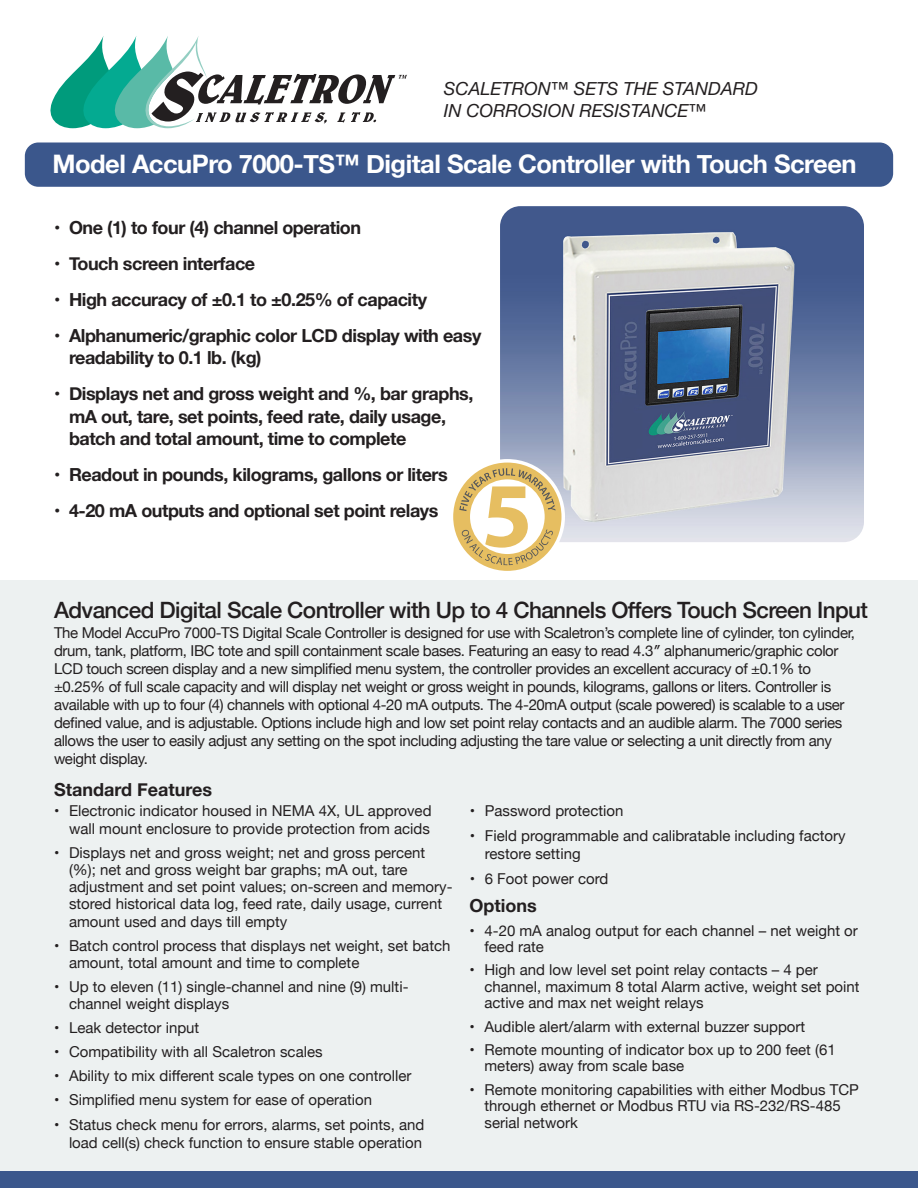
<style>
.page{position:relative;width:918px;height:1188px;background:#fff}
.page>*{position:absolute;margin:0;border:0;box-sizing:border-box;transform-origin:0 0}
.t1{font:700 25.5px "Helvetica Neue";letter-spacing:-.02em;color:#fff}
.t2{font:500 22.5px "Helvetica Neue";letter-spacing:-.025em;color:#231f20}
.t3{font:700 18px/22.5px "Helvetica Neue";letter-spacing:-.025em;color:#231f20}
.t4{font:italic 18px "Helvetica Neue";color:#231f20}
.t5{font:700 18px "Helvetica Neue";color:#231f20}
.t6{font:15px/17.2px "Helvetica Neue";color:#231f20}
.t7{font:15px/18px "Helvetica Neue";letter-spacing:-.025em;color:#231f20}
</style>
<div class="page">
<div style="left:0;top:580px;width:918px;height:608px;background:#edf1f1"></div>
<div style="left:25px;top:142px;width:868px;height:45px;background:#3b578c;border-radius:14px"></div>
<svg style="left:50px;top:36px;width:357px;height:92px"></svg>
<img style="left:500px;top:206px;width:364px;height:336px">
<div style="left:0;top:1172px;width:918px;height:16px;background:#3b578c"></div>
<div style="left:450px;top:459px;width:115px;height:115px;background:#fff;border-radius:50%"></div>
<svg style="left:453px;top:463px;width:108px;height:108px"></svg>
<p class="t4" style="left:444px;top:76px;width:315px">SCALETRON™ SETS THE STANDARD</p>
<p class="t4" style="left:444px;top:97px;width:264px">IN CORROSION RESISTANCE™</p>
<p class="t1" style="left:52px;top:144px;width:806px">Model AccuPro 7000-TS™ Digital Scale Controller with Touch Screen</p>
<p class="t3" style="left:54px;top:217px;width:309px">• One (1) to four (4) channel operation</p>
<p class="t3" style="left:54px;top:253px;width:203px">• Touch screen interface</p>
<p class="t3" style="left:54px;top:289px;width:375px">• High accuracy of ±0.1 to ±0.25% of capacity</p>
<p class="t3" style="left:69px;top:325px;width:414px;text-indent:-15px">• Alphanumeric/graphic color LCD display with easy readability to 0.1 lb. (kg)</p>
<p class="t3" style="left:69px;top:383px;width:406px;text-indent:-15px">• Displays net and gross weight and %, bar graphs, mA out, tare, set points, feed rate, daily usage, batch and total amount, time to complete</p>
<p class="t3" style="left:54px;top:464px;width:395px">• Readout in pounds, kilograms, gallons or liters</p>
<p class="t3" style="left:54px;top:500px;width:386px">• 4-20 mA outputs and optional set point relays</p>
<p class="t2" style="left:54px;top:592px;width:816px">Advanced Digital Scale Controller with Up to 4 Channels Offers Touch Screen Input</p>
<p class="t7" style="left:54px;top:625px;width:803px">The Model AccuPro 7000-TS Digital Scale Controller is designed for use with Scaletron’s complete line of cylinder, ton cylinder, drum, tank, platform, IBC tote and spill containment scale bases. Featuring an easy to read 4.3″ alphanumeric/graphic color LCD touch screen display and a new simplified menu system, the controller provides an excellent accuracy of ±0.1% to ±0.25% of full scale capacity and will display net weight or gross weight in pounds, kilograms, gallons or liters. Controller is available with up to four (4) channels with optional 4-20 mA outputs. The 4-20mA output (scale powered) is scalable to a user defined value, and is adjustable. Options include high and low set point relay contacts and an audible alarm. The 7000 series allows the user to easily adjust any setting on the spot including adjusting the tare value or selecting a unit directly from any weight display.</p>
<p class="t5" style="left:54px;top:775px;width:160px">Standard Features</p>
<p class="t6" style="left:54px;top:803px;width:379px;text-align:right">• Electronic indicator housed in NEMA 4X, UL approved wall mount enclosure to provide protection from acids</p>
<p class="t6" style="left:69px;top:845px;width:385px;text-indent:-15px">• Displays net and gross weight; net and gross percent (%); net and gross weight bar graphs; mA out, tare adjustment and set point values; on-screen and memory&shy;stored historical data log, feed rate, daily usage, current amount used and days till empty</p>
<p class="t6" style="left:69px;top:938px;width:383px;text-indent:-15px">• Batch control process that displays net weight, set batch amount, total amount and time to complete</p>
<p class="t6" style="left:69px;top:979px;width:341px;text-indent:-15px">• Up to eleven (11) single-channel and nine (9) multi&shy;channel weight displays</p>
<p class="t6" style="left:54px;top:1020px;width:147px">• Leak detector input</p>
<p class="t6" style="left:54px;top:1044px;width:270px">• Compatibility with all Scaletron scales</p>
<p class="t6" style="left:54px;top:1068px;width:359px">• Ability to mix different scale types on one controller</p>
<p class="t6" style="left:54px;top:1092px;width:320px">• Simplified menu system for ease of operation</p>
<p class="t6" style="left:54px;top:1117px;width:372px;line-height:18px;text-align:right">• Status check menu for errors, alarms, set points, and load cell(s) check function to ensure stable operation</p>
<p class="t6" style="left:470px;top:803px;width:155px">• Password protection</p>
<p class="t6" style="left:485px;top:828px;width:362px;line-height:18px;text-indent:-15px">• Field programmable and calibratable including factory restore setting</p>
<p class="t6" style="left:470px;top:871px;width:140px">• 6 Foot power cord</p>
<p class="t6" style="left:484px;top:923px;width:375px;line-height:16.5px;text-indent:-15px">• 4-20 mA analog output for each channel – net weight or feed rate</p>
<p class="t6" style="left:484px;top:963px;width:377px;line-height:16.5px;text-indent:-15px">• High and low level set point relay contacts – 4 per channel, maximum 8 total Alarm active, weight set point active and max net weight relays</p>
<p class="t6" style="left:470px;top:1019px;width:337px">• Audible alert/alarm with external buzzer support</p>
<p class="t6" style="left:484px;top:1042px;width:353px;line-height:16.5px;text-indent:-15px">• Remote mounting of indicator box up to 200 feet (61 meters) away from scale base</p>
<p class="t6" style="left:484px;top:1082px;width:376px;line-height:16.5px;text-indent:-15px">• Remote monitoring capabilities with either Modbus TCP through ethernet or Modbus RTU via RS-232/RS-485 serial network</p>
<p class="t5" style="left:470px;top:892px;width:69px">Options</p>
</div>
